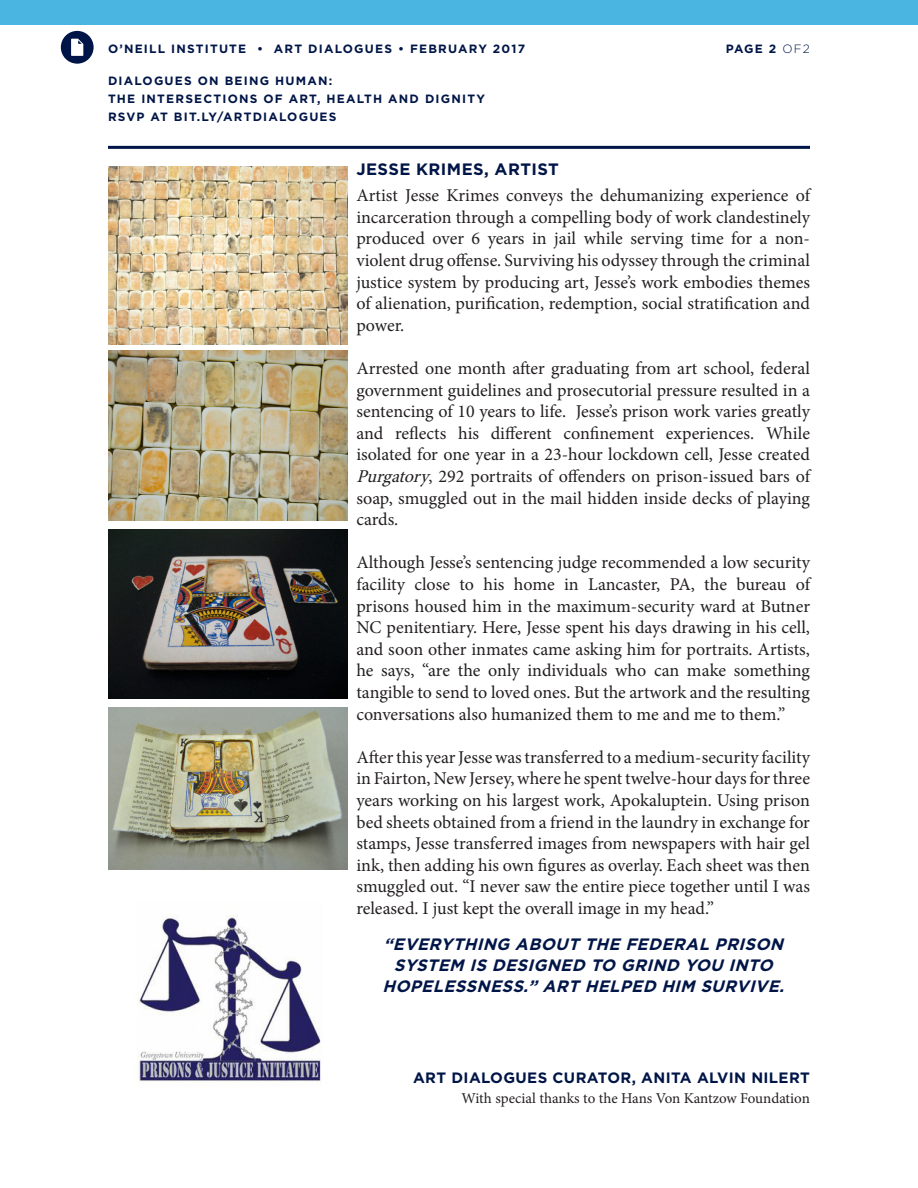
<style>
.page{position:relative;width:918px;height:1188px;background:#fff}
.page>*{position:absolute;margin:0;border:0;box-sizing:border-box;transform-origin:0 0}
.t1{font:18px/21.6px "Minion Pro";color:#231f20;text-align:justify}
.t2{font:italic 700 16.5px/21px "Gotham";color:#001547;text-align:center}
.t3{font:700 16.5px "Gotham";letter-spacing:.025em;color:#001547}
.t4{font:15px "Minion Pro";letter-spacing:-.005em;color:#231f20}
.t5{font:700 15px "Gotham";letter-spacing:.025em;color:#001547}
.RUNNING_TOP_ARTIC{font:700 12px/18px "Gotham";letter-spacing:.1em;color:#001547}
.RUNNING_TOP_HEAD{font:700 12px "Gotham";letter-spacing:.1em;color:#001547}
._1_AUTHORS_NAME__TOP{font:700 12px "Gotham";letter-spacing:.1em;color:#001547}
.s1{font-weight:300}
.s2{font-style:italic}
</style>
<div class="page">
<div style="left:0;top:0;width:918px;height:25px;background:#4bb5e2"></div>
<div style="left:61px;top:31px;width:33px;height:33px;background:#001547;border-radius:50%"></div>
<svg style="left:71px;top:39px;width:12px;height:17px"></svg>
<hr style="left:108px;top:146px;width:702px;height:3px;background:#001547">
<img style="left:108px;top:351px;width:240px;height:169px">
<img style="left:108px;top:529px;width:240px;height:169px">
<img style="left:108px;top:707px;width:240px;height:162px">
<img style="left:138px;top:915px;width:183px;height:172px">
<img style="left:108px;top:166px;width:240px;height:178px">
<p class="RUNNING_TOP_HEAD" style="left:108px;top:41px;width:419px">O’NEILL INSTITUTE • ART DIALOGUES • FEBRUARY 2017</p>
<p class="_1_AUTHORS_NAME__TOP" style="left:108px;top:73px;width:226px">DIALOGUES ON BEING HUMAN:</p>
<p class="RUNNING_TOP_ARTIC" style="left:108px;top:90px;width:378px">THE INTERSECTIONS OF ART, HEALTH AND DIGNITY<br>RSVP AT BIT.LY/ARTDIALOGUES</p>
<p class="RUNNING_TOP_ARTIC" style="left:726px;top:40px;width:86px">PAGE 2 <span class="s1">OF2</span></p>
<p class="t3" style="left:356px;top:158px;width:204px">JESSE KRIMES, ARTIST</p>
<p class="t1" style="left:356px;top:185px;width:455px">Artist Jesse Krimes conveys the dehumanizing experience of incarceration through a compelling body of work clandestinely produced over 6 years in jail while serving time for a non&shy;violent drug offense. Surviving his odyssey through the criminal justice system by producing art, Jesse’s work embodies themes of alienation, purification, redemption, social stratification and power.</p>
<p class="t1" style="left:356px;top:358px;width:455px">Arrested one month after graduating from art school, federal government guidelines and prosecutorial pressure resulted in a sentencing of 10 years to life. Jesse’s prison work varies greatly and reflects his different confinement experiences. While isolated for one year in a 23-hour lockdown cell, Jesse created <span class="s2">Purgatory</span>, 292 portraits of offenders on prison-issued bars of soap, smuggled out in the mail hidden inside decks of playing cards.</p>
<p class="t1" style="left:356px;top:552px;width:455px">Although Jesse’s sentencing judge recommended a low security facility close to his home in Lancaster, PA, the bureau of prisons housed him in the maximum-security ward at Butner NC penitentiary. Here, Jesse spent his days drawing in his cell, and soon other inmates came asking him for portraits. Artists, he says, “are the only individuals who can make something tangible to send to loved ones. But the artwork and the resulting conversations also humanized them to me and me to them.”</p>
<p class="t1" style="left:356px;top:746px;width:455px">After this year Jesse was transferred to a medium-security facility in Fairton, New Jersey, where he spent twelve-hour days for three years working on his largest work, Apokaluptein. Using prison bed sheets obtained from a friend in the laundry in exchange for stamps, Jesse transferred images from newspapers with hair gel ink, then adding his own figures as overlay. Each sheet was then smuggled out. “I never saw the entire piece together until I was released. I just kept the overall image in my head.”</p>
<p class="t2" style="left:382px;top:934px;width:409px">“EVERYTHING ABOUT THE FEDERAL PRISON<br>SYSTEM IS DESIGNED TO GRIND YOU INTO<br>HOPELESSNESS.”ART HELPED HIM SURVIVE.</p>
<p class="t5" style="left:413px;top:1068px;width:398px">ART DIALOGUES CURATOR, ANITA ALVIN NILERT</p>
<p class="t4" style="left:461px;top:1088px;width:350px">With special thanks to the Hans Von Kantzow Foundation</p>
</div>
